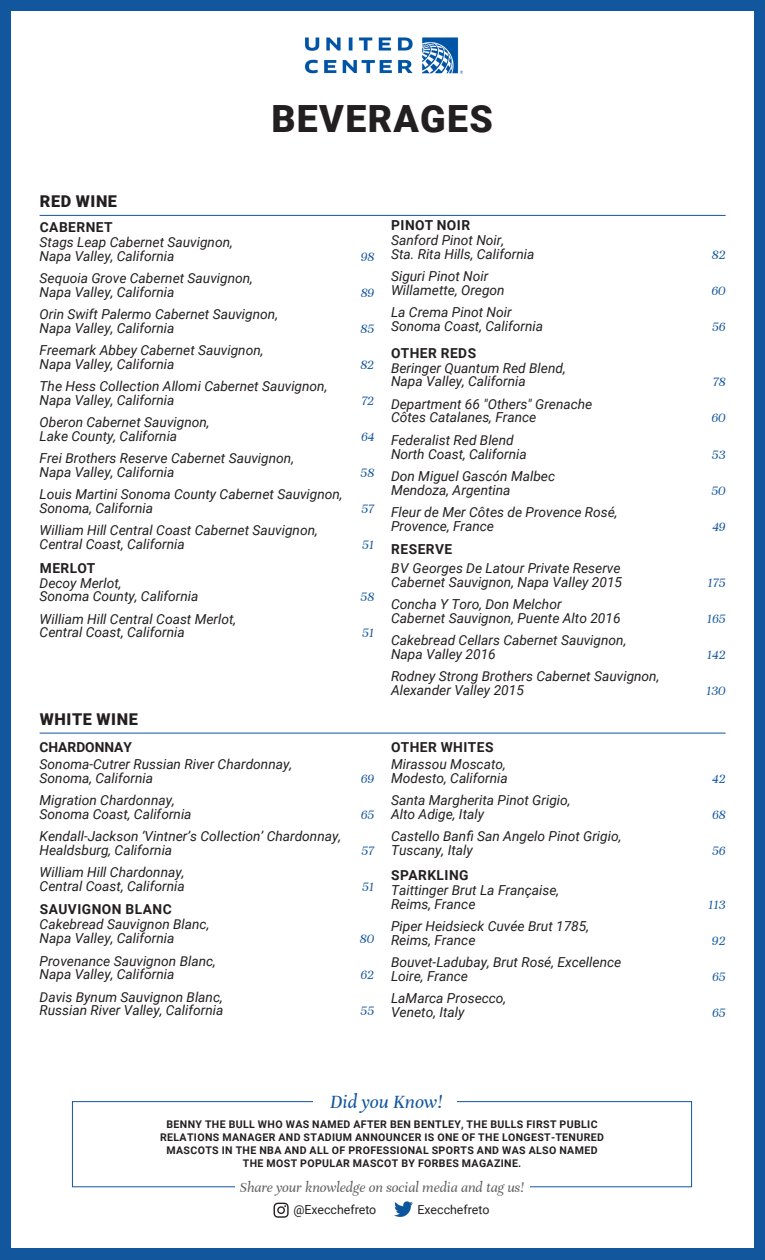
<style>
.page{position:relative;width:765px;height:1260px;background:#fff}
.page>*{position:absolute;margin:0;border:0;box-sizing:border-box;transform-origin:0 0}
.t1{font:900 37.5px "Roboto";letter-spacing:.035em;color:#231f20}
.t2{font:italic 20px "Unna";color:#12569e}
.WINE_Head_1{font:900 16.25px "Roboto";letter-spacing:.035em;color:#231f20}
.Span_Column_Package{font:900 16.25px "Roboto";letter-spacing:.035em;color:#231f20}
.t3{font:italic 15px "Unna";color:#636366}
.WINE_Menu{font:italic 13.75px/13.8px "Roboto";color:#231f20}
.WINE_Menu-2{font:italic 13.75px "Unna";color:#12569e}
.WINE_copy{font:italic 13.75px/13.8px "Roboto";color:#231f20}
.WINE_Menu-3{font:700 13.75px "Roboto";letter-spacing:.035em;color:#231f20}
.WINE_Head-2{font:700 13.75px "Roboto";letter-spacing:.035em;color:#231f20}
.WINE_Menu-4{font:700 13.75px "Roboto";color:#231f20}
.WINE_copy-2{font:italic 13.75px "Unna";color:#12569e}
.t4{font:12.38px "Roboto";color:#231f20}
.Pairing_Exp__Categor{font:700 10.62px/12.6px "Roboto";letter-spacing:.035em;color:#231f20;text-align:center}
</style>
<div class="page">
<div style="left:0;top:0;width:765px;height:11px;background:#12569e"></div>
<div style="left:0;top:1249px;width:765px;height:11px;background:#12569e"></div>
<div style="left:754px;top:0;width:11px;height:1260px;background:#12569e"></div>
<div style="left:0;top:0;width:11px;height:1260px;background:#12569e"></div>
<hr style="left:40px;top:215px;width:686px;height:1px;background:#12569e">
<hr style="left:40px;top:733px;width:686px;height:1px;background:#12569e">
<div style="left:72px;top:1101px;width:620px;height:86px;border:1px solid #12569e"></div>
<div style="left:313px;top:1084px;width:144px;height:27px;background:#fff"></div>
<div style="left:235px;top:1179px;width:294px;height:13px;background:#fff"></div>
<svg style="left:274px;top:1203px;width:15px;height:15px"></svg>
<img style="left:394px;top:1201px;width:19px;height:15px">
<img style="left:306px;top:37px;width:157px;height:37px">
<p class="Span_Column_Package" style="left:40px;top:190px;width:79px">RED WINE</p>
<p class="WINE_Menu-3" style="left:40px;top:217px;width:74px">CABERNET</p>
<p class="WINE_Menu" style="left:40px;top:235px;width:195px">Stags Leap Cabernet Sauvignon,<br>Napa Valley, California</p>
<p class="t1" style="left:271px;top:92px;width:223px">BEVERAGES</p>
<p class="WINE_Menu-2" style="left:361px;top:249px;width:15px">98</p>
<p class="WINE_Menu-3" style="left:391px;top:216px;width:80px">PINOT NOIR</p>
<p class="WINE_Menu" style="left:391px;top:233px;width:145px">Sanford Pinot Noir,<br>Sta. Rita Hills, California</p>
<p class="WINE_Menu-2" style="left:712px;top:247px;width:15px">82</p>
<p class="WINE_Menu" style="left:40px;top:271px;width:215px">Sequoia Grove Cabernet Sauvignon,<br>Napa Valley, California</p>
<p class="WINE_Menu" style="left:40px;top:307px;width:240px">Orin Swift Palermo Cabernet Sauvignon,<br>Napa Valley, California</p>
<p class="WINE_Menu-2" style="left:361px;top:285px;width:15px">89</p>
<p class="WINE_Menu-2" style="left:361px;top:321px;width:15px">85</p>
<p class="WINE_Menu" style="left:391px;top:269px;width:99px">Siguri Pinot Noir</p>
<p class="WINE_Menu" style="left:391px;top:283px;width:115px">Willamette, Oregon</p>
<p class="WINE_Menu-2" style="left:712px;top:283px;width:16px">60</p>
<p class="WINE_Menu" style="left:391px;top:305px;width:154px">La Crema Pinot Noir<br>Sonoma Coast, California</p>
<p class="WINE_Menu-2" style="left:712px;top:319px;width:15px">56</p>
<p class="WINE_Menu" style="left:40px;top:343px;width:225px">Freemark Abbey Cabernet Sauvignon,<br>Napa Valley, California</p>
<p class="WINE_Menu" style="left:40px;top:379px;width:289px">The Hess Collection Allomi Cabernet Sauvignon,<br>Napa Valley, California</p>
<p class="WINE_Menu" style="left:40px;top:415px;width:171px">Oberon Cabernet Sauvignon,<br>Lake County, California</p>
<p class="WINE_Menu" style="left:40px;top:451px;width:256px">Frei Brothers Reserve Cabernet Sauvignon,<br>Napa Valley, California</p>
<p class="WINE_Menu" style="left:40px;top:487px;width:305px">Louis Martini Sonoma County Cabernet Sauvignon,<br>Sonoma, California</p>
<p class="WINE_Menu" style="left:40px;top:523px;width:280px">William Hill Central Coast Cabernet Sauvignon,<br>Central Coast, California</p>
<p class="WINE_Head-2" style="left:40px;top:558px;width:57px">MERLOT</p>
<p class="WINE_Menu" style="left:40px;top:575px;width:161px">Decoy Merlot,<br>Sonoma County, California</p>
<p class="WINE_Menu" style="left:40px;top:611px;width:198px">William Hill Central Coast Merlot,<br>Central Coast, California</p>
<p class="WINE_Menu-2" style="left:360px;top:357px;width:15px">82</p>
<p class="WINE_Menu-3" style="left:391px;top:343px;width:86px">OTHER REDS</p>
<p class="WINE_Menu" style="left:391px;top:360px;width:176px">Beringer Quantum Red Blend,<br>Napa Valley, California</p>
<p class="WINE_Menu-2" style="left:361px;top:393px;width:14px">72</p>
<p class="WINE_Menu" style="left:391px;top:396px;width:203px">Department 66 "Others" Grenache<br>Côtes Catalanes, France</p>
<p class="WINE_Menu-2" style="left:361px;top:429px;width:15px">64</p>
<p class="WINE_Menu" style="left:391px;top:433px;width:137px">Federalist Red Blend<br>North Coast, California</p>
<p class="WINE_Menu-2" style="left:361px;top:465px;width:15px">58</p>
<p class="WINE_Menu" style="left:391px;top:469px;width:166px">Don Miguel Gascón Malbec<br>Mendoza, Argentina</p>
<p class="WINE_Menu-2" style="left:362px;top:501px;width:14px">57</p>
<p class="WINE_Menu" style="left:391px;top:505px;width:228px">Fleur de Mer Côtes de Provence Rosé,<br>Provence, France</p>
<p class="WINE_Menu-2" style="left:362px;top:537px;width:14px">51</p>
<p class="WINE_Head-2" style="left:391px;top:540px;width:62px">RESERVE</p>
<p class="WINE_Menu" style="left:391px;top:561px;width:233px">BV Georges De Latour Private Reserve<br>Cabernet Sauvignon, Napa Valley 2015</p>
<p class="WINE_Menu-2" style="left:361px;top:589px;width:15px">58</p>
<p class="WINE_Menu" style="left:391px;top:597px;width:231px">Concha Y Toro, Don Melchor<br>Cabernet Sauvignon, Puente Alto 2016</p>
<p class="WINE_Menu-2" style="left:362px;top:625px;width:14px">51</p>
<p class="WINE_Menu" style="left:391px;top:633px;width:237px">Cakebread Cellars Cabernet Sauvignon,<br>Napa Valley 2016</p>
<p class="WINE_Menu-2" style="left:713px;top:374px;width:14px">78</p>
<p class="WINE_Menu-2" style="left:712px;top:410px;width:16px">60</p>
<p class="WINE_Menu-2" style="left:712px;top:446px;width:15px">53</p>
<p class="WINE_Menu-2" style="left:711px;top:483px;width:16px">50</p>
<p class="WINE_Menu-2" style="left:712px;top:519px;width:15px">49</p>
<p class="WINE_Menu-2" style="left:708px;top:575px;width:19px">175</p>
<p class="WINE_Menu-2" style="left:707px;top:611px;width:20px">165</p>
<p class="WINE_Menu-2" style="left:707px;top:647px;width:20px">142</p>
<p class="WINE_Menu" style="left:391px;top:669px;width:270px">Rodney Strong Brothers Cabernet Sauvignon,<br>Alexander Valley 2015</p>
<p class="WINE_Menu-2" style="left:706px;top:683px;width:21px">130</p>
<p class="WINE_Head_1" style="left:40px;top:708px;width:99px">WHITE WINE</p>
<p class="WINE_Menu-4" style="left:40px;top:737px;width:94px">CHARDONNAY</p>
<p class="WINE_Menu" style="left:40px;top:757px;width:254px">Sonoma-Cutrer Russian River Chardonnay,<br>Sonoma, California</p>
<p class="WINE_Menu-2" style="left:361px;top:771px;width:15px">69</p>
<p class="WINE_Menu-3" style="left:391px;top:737px;width:104px">OTHER WHITES</p>
<p class="WINE_Menu" style="left:391px;top:757px;width:118px">Mirassou Moscato,<br>Modesto, California</p>
<p class="WINE_Menu-2" style="left:712px;top:771px;width:15px">42</p>
<p class="WINE_Menu" style="left:40px;top:793px;width:154px">Migration Chardonnay,<br>Sonoma Coast, California</p>
<p class="WINE_Menu-2" style="left:361px;top:807px;width:15px">65</p>
<p class="WINE_Menu" style="left:391px;top:793px;width:181px">Santa Margherita Pinot Grigio,<br>Alto Adige, Italy</p>
<p class="WINE_Menu-2" style="left:712px;top:807px;width:15px">68</p>
<p class="WINE_Menu" style="left:40px;top:829px;width:303px">Kendall-Jackson ‘Vintner’s Collection’ Chardonnay,<br>Healdsburg, California</p>
<p class="WINE_Menu-2" style="left:362px;top:843px;width:14px">57</p>
<p class="WINE_Menu" style="left:391px;top:829px;width:232px">Castello Banfi San Angelo Pinot Grigio,<br>Tuscany, Italy</p>
<p class="WINE_Menu-2" style="left:712px;top:843px;width:15px">56</p>
<p class="WINE_Menu" style="left:40px;top:865px;width:147px">William Hill Chardonnay,<br>Central Coast, California</p>
<p class="WINE_Head-2" style="left:40px;top:900px;width:133px">SAUVIGNON BLANC</p>
<p class="WINE_Menu" style="left:40px;top:917px;width:171px">Cakebread Sauvignon Blanc,<br>Napa Valley, California</p>
<p class="WINE_Menu-2" style="left:362px;top:879px;width:14px">51</p>
<p class="WINE_Menu-2" style="left:360px;top:931px;width:16px">80</p>
<p class="WINE_Head-2" style="left:391px;top:865px;width:79px">SPARKLING</p>
<p class="WINE_Menu" style="left:391px;top:883px;width:170px">Taittinger Brut La Française,<br>Reims, France</p>
<p class="WINE_copy" style="left:391px;top:919px;width:200px">Piper Heidsieck Cuvée Brut 1785,<br>Reims, France</p>
<p class="WINE_Menu-2" style="left:708px;top:897px;width:19px">113</p>
<p class="WINE_copy-2" style="left:712px;top:933px;width:15px">92</p>
<p class="WINE_Menu" style="left:40px;top:953px;width:178px">Provenance Sauvignon Blanc,<br>Napa Valley, California</p>
<p class="WINE_Menu-2" style="left:361px;top:967px;width:15px">62</p>
<p class="WINE_Menu" style="left:391px;top:955px;width:232px">Bouvet-Ladubay, Brut Rosé, Excellence<br>Loire, France</p>
<p class="WINE_Menu-2" style="left:712px;top:969px;width:15px">65</p>
<p class="WINE_Menu" style="left:40px;top:989px;width:185px">Davis Bynum Sauvignon Blanc,<br>Russian River Valley, California</p>
<p class="WINE_Menu-2" style="left:361px;top:1003px;width:15px">55</p>
<p class="WINE_Menu" style="left:391px;top:991px;width:117px">LaMarca Prosecco,<br>Veneto, Italy</p>
<p class="WINE_Menu-2" style="left:712px;top:1005px;width:15px">65</p>
<p class="t2" style="left:330px;top:1091px;width:114px">Did you Know!</p>
<p class="Pairing_Exp__Categor" style="left:160px;top:1118px;width:445px">BENNY THE BULL WHO WAS NAMED AFTER BEN BENTLEY, THE BULLS FIRST PUBLIC RELATIONS MANAGER AND STADIUM ANNOUNCER IS ONE OF THE LONGEST-TENURED MASCOTS IN THE NBA AND ALL OF PROFESSIONAL SPORTS AND WAS ALSO NAMED THE MOST POPULAR MASCOT BY FORBES MAGAZINE.</p>
<p class="t4" style="left:293px;top:1201px;width:85px">@Execchefreto</p>
<p class="t4" style="left:418px;top:1201px;width:73px">Execchefreto</p>
<p class="t3" style="left:240px;top:1179px;width:286px">Share your knowledge on social media and tag us!</p>
</div>
